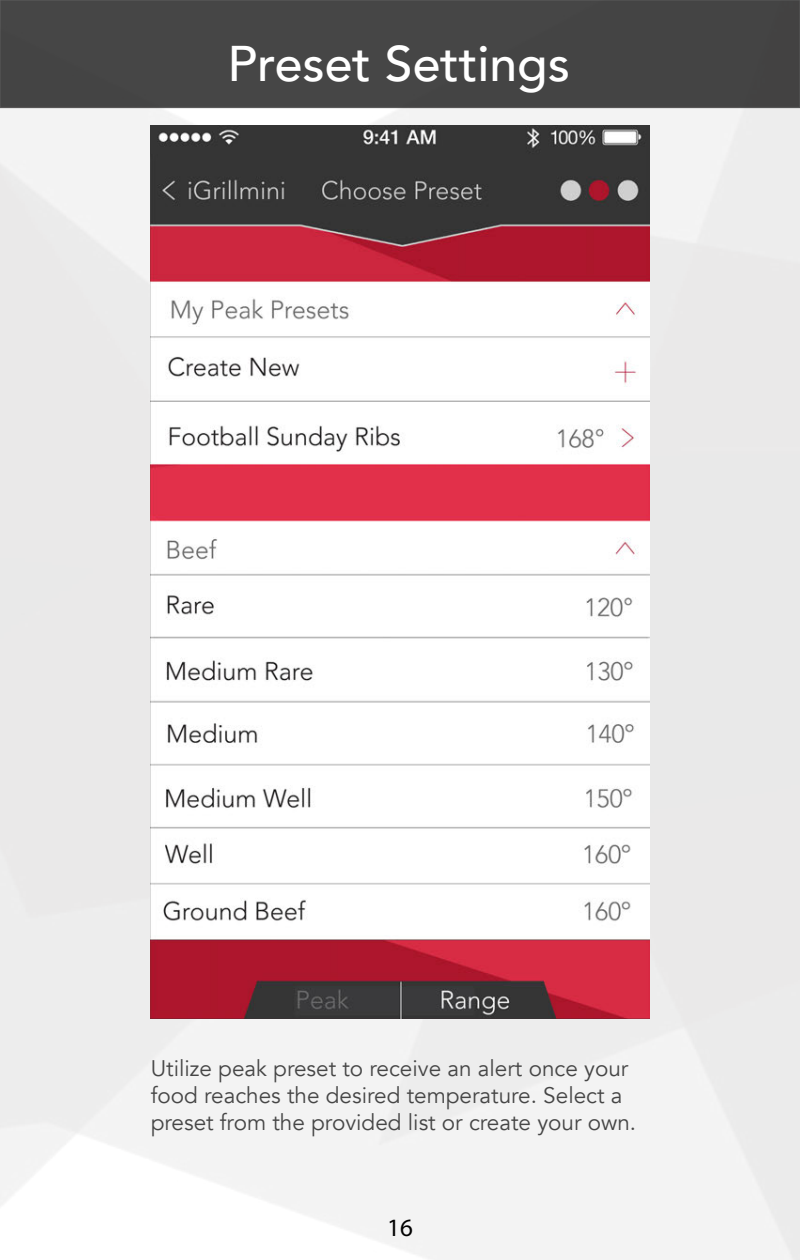
<style>
.page{position:relative;width:800px;height:1260px;background:#fff}
.page>*{position:absolute;margin:0;border:0;box-sizing:border-box;transform-origin:0 0}
.t1{font:500 50px "Avenir";color:#fff}
.t2{font:25px "Myriad Pro";color:#000}
.t3{font:22.5px/27px "Avenir";color:#464646}
</style>
<div class="page">
<img style="left:0;top:0;width:799px;height:1260px">
<img style="left:151px;top:125px;width:498px;height:893px">
<h1 class="t1" style="left:227px;top:20px;width:344px">Preset Settings</h1>
<p class="t3" style="left:151px;top:1055px;width:487px">Utilize peak preset to receive an alert once your food reaches the desired temperature. Select a preset from the provided list or create your own.</p>
<p class="t2" style="left:387px;top:1212px;width:27px">16</p>
</div>
